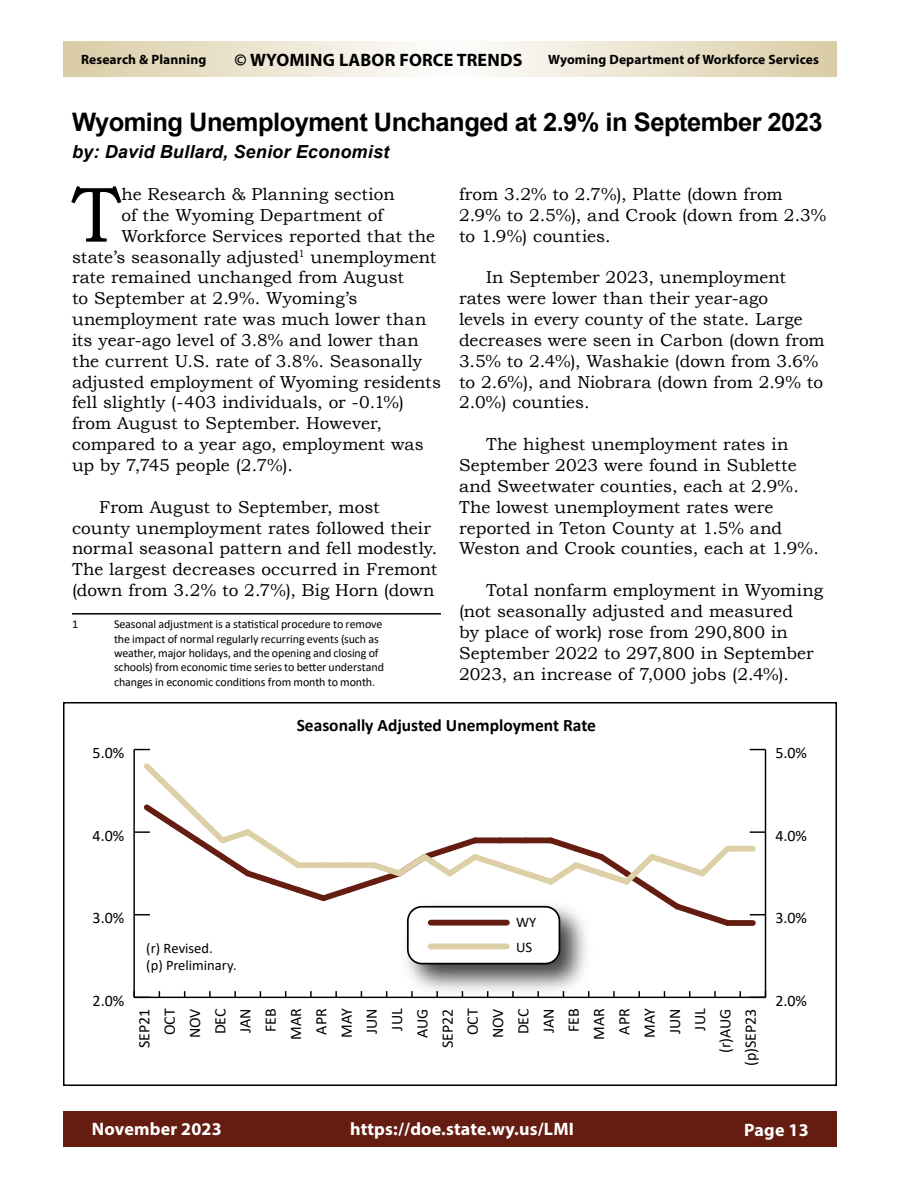
<style>
.page{position:relative;width:918px;height:1188px;background:#fff}
.page>*{position:absolute;margin:0;border:0;box-sizing:border-box;transform-origin:0 0}
.Drop_Cap{font:78.45px "Bookman Old Style";color:#000}
.Hed{font:700 25.5px "Arial";letter-spacing:-.02em;color:#000}
.t1{font:700 18px "Myriad Pro";letter-spacing:.01em;color:#fff}
.Hed-2{font:italic 700 18px "Arial";letter-spacing:.01em;color:#000}
.t2{font:700 18px "Myriad Pro";letter-spacing:.01em;color:#000}
.t3{font:700 17.4px "Calibri";color:#000}
.AlignToGrid{font:17.25px/20.9px "Bookman Old Style";letter-spacing:.005em;color:#000}
.Drop_Cap-2{font:17.25px "Bookman Old Style";letter-spacing:.005em;color:#000}
.t4{font:16.05px/25.2px "Calibri";color:#000;text-align:center}
.t5{font:14.7px/25.2px "Calibri";color:#000}
.t6{font:14.55px/17.4px "Calibri";color:#000}
.t7{font:700 13.5px "Myriad Pro";letter-spacing:.01em;color:#000}
.footnote{font:12px/14.4px "Calibri";letter-spacing:-.01em;color:#000}
</style>
<div class="page">
<svg style="left:63px;top:41px;width:774px;height:35px"></svg>
<div style="left:63px;top:1111px;width:774px;height:36px;background:#661d11"></div>
<hr style="left:72px;top:613px;width:369px;height:2px;background:#000">
<hr style="left:134px;top:997px;width:631px;height:1px;background:#000">
<svg style="left:209px;top:991px;width:2px;height:6px"></svg>
<svg style="left:234px;top:991px;width:2px;height:6px"></svg>
<svg style="left:310px;top:991px;width:2px;height:6px"></svg>
<svg style="left:335px;top:991px;width:2px;height:6px"></svg>
<svg style="left:613px;top:991px;width:2px;height:6px"></svg>
<svg style="left:714px;top:991px;width:2px;height:6px"></svg>
<hr style="left:133px;top:750px;width:2px;height:247px;background:#000">
<svg style="left:133px;top:991px;width:17px;height:7px"></svg>
<svg style="left:134px;top:749px;width:16px;height:1px"></svg>
<hr style="left:765px;top:750px;width:1px;height:247px;background:#000">
<svg style="left:750px;top:991px;width:16px;height:7px"></svg>
<svg style="left:750px;top:914px;width:15px;height:1px"></svg>
<svg style="left:750px;top:831px;width:15px;height:2px"></svg>
<svg style="left:750px;top:749px;width:16px;height:1px"></svg>
<div style="left:728px;top:920px;width:25px;height:6px;background:#651d12"></div>
<svg style="left:134px;top:758px;width:602px;height:172px"></svg>
<div style="left:728px;top:846px;width:25px;height:6px;background:#ddcfa6"></div>
<img style="left:393px;top:892px;width:205px;height:107px">
<div style="left:408px;top:907px;width:151px;height:57px;background:#fff;border-radius:14px"></div>
<div style="left:407px;top:906px;width:153px;height:58px;border:2px solid #000;border-radius:14px"></div>
<div style="left:431px;top:920px;width:76px;height:6px;background:#651d12"></div>
<div style="left:431px;top:944px;width:76px;height:5px;background:#ddcfa6"></div>
<div style="left:63px;top:702px;width:774px;height:384px;border:2px solid #000"></div>
<p class="t2" style="left:235px;top:48px;width:289px">© WYOMING LABOR FORCE TRENDS</p>
<p class="t7" style="left:81px;top:51px;width:127px">Research &amp; Planning</p>
<p class="t7" style="left:548px;top:51px;width:272px">Wyoming Department of Workforce Services</p>
<p class="Hed" style="left:72px;top:104px;width:752px">Wyoming Unemployment Unchanged at 2.9% in September 2023</p>
<p class="Hed-2" style="left:72px;top:140px;width:319px">by: David Bullard, Senior Economist</p>
<p class="Drop_Cap" style="left:72px;top:164px;width:50px">T</p>
<p class="Drop_Cap-2" style="left:121px;top:183px;width:275px">he Research &amp; Planning section</p>
<p class="AlignToGrid" style="left:459px;top:184px;width:369px">from 3.2% to 2.7%), Platte (down from<br>2.9% to 2.5%), and Crook (down from 2.3% to 1.9%) counties.</p>
<p class="AlignToGrid" style="left:459px;top:267px;width:367px;text-indent:27px">In September 2023, unemployment rates were lower than their year-ago<br>levels in every county of the state. Large decreases were seen in Carbon (down from 3.5% to 2.4%), Washakie (down from 3.6% to 2.6%), and Niobrara (down from 2.9% to 2.0%) counties.</p>
<p class="AlignToGrid" style="left:459px;top:434px;width:361px;text-indent:27px">The highest unemployment rates in September 2023 were found in Sublette and Sweetwater counties, each at 2.9%.<br>The lowest unemployment rates were reported in Teton County at 1.5% and Weston and Crook counties, each at 1.9%.</p>
<p class="AlignToGrid" style="left:459px;top:580px;width:366px;text-indent:27px">Total nonfarm employment in Wyoming (not seasonally adjusted and measured<br>by place of work) rose from 290,800 in September 2022 to 297,800 in September 2023, an increase of 7,000 jobs (2.4%).</p>
<p class="Drop_Cap-2" style="left:121px;top:204px;width:263px">of the Wyoming Department of</p>
<p class="Drop_Cap-2" style="left:121px;top:225px;width:315px">Workforce Services reported that the</p>
<p class="Drop_Cap-2" style="left:72px;top:245px;width:366px">state’s seasonally adjusted<sup>1</sup> unemployment</p>
<p class="Drop_Cap-2" style="left:72px;top:266px;width:334px">rate remained unchanged from August</p>
<p class="Drop_Cap-2" style="left:72px;top:287px;width:287px">to September at 2.9%. Wyoming’s</p>
<p class="Drop_Cap-2" style="left:72px;top:308px;width:356px">unemployment rate was much lower than</p>
<p class="Drop_Cap-2" style="left:72px;top:329px;width:348px">its year-ago level of 3.8% and lower than</p>
<p class="Drop_Cap-2" style="left:72px;top:350px;width:352px">the current U.S. rate of 3.8%. Seasonally</p>
<p class="Drop_Cap-2" style="left:72px;top:370px;width:370px">adjusted employment of Wyoming residents</p>
<p class="Drop_Cap-2" style="left:72px;top:391px;width:334px">fell slightly (-403 individuals, or -0.1%)</p>
<p class="Drop_Cap-2" style="left:72px;top:412px;width:311px">from August to September. However,</p>
<p class="Drop_Cap-2" style="left:72px;top:433px;width:353px">compared to a year ago, employment was</p>
<p class="Drop_Cap-2" style="left:72px;top:454px;width:222px">up by 7,745 people (2.7%).</p>
<p class="AlignToGrid" style="left:72px;top:496px;width:367px;text-indent:27px">From August to September, most county unemployment rates followed their normal seasonal pattern and fell modestly.<br>The largest decreases occurred in Fremont (down from 3.2% to 2.7%), Big Horn (down</p>
<p class="footnote" style="left:72px;top:617px;width:8px">1</p>
<p class="footnote" style="left:114px;top:617px;width:272px">Seasonal adjustment is a statistical procedure to remove the impact of normal regularly recurring events (such as weather, major holidays, and the opening and closing of schools) from economic time series to better understand changes in economic conditions from month to month.</p>
<p class="t4" style="left:93px;top:740px;width:33px">5.0%</p>
<p class="t3" style="left:297px;top:713px;width:301px">Seasonally Adjusted Unemployment Rate</p>
<p class="t4" style="left:775px;top:740px;width:33px">5.0%</p>
<p class="t4" style="left:93px;top:823px;width:33px">4.0%</p>
<p class="t4" style="left:775px;top:823px;width:33px">4.0%</p>
<p class="t4" style="left:93px;top:905px;width:33px">3.0%</p>
<p class="t4" style="left:93px;top:988px;width:33px">2.0%</p>
<p class="t6" style="left:146px;top:939px;width:92px">(r) Revised.<br>(p) Preliminary.</p>
<p class="t4" style="left:131px;top:1048px;width:41px;rotate:-90deg">SEP21</p>
<p class="t4" style="left:157px;top:1040px;width:33px;rotate:-90deg">OCT<br>NOV<br>DEC<br>JAN<br>FEB<br>MAR<br>APR<br>MAY<br>JUN</p>
<p class="t5" style="left:516px;top:909px;width:22px">WY<br>US</p>
<p class="t4" style="left:384px;top:1031px;width:24px;rotate:-90deg">JUL</p>
<p class="t4" style="left:409px;top:1038px;width:31px;rotate:-90deg">AUG</p>
<p class="t4" style="left:434px;top:1048px;width:41px;rotate:-90deg">SEP22</p>
<p class="t4" style="left:460px;top:1040px;width:33px;rotate:-90deg">OCT<br>NOV<br>DEC<br>JAN<br>FEB<br>MAR<br>APR<br>MAY<br>JUN</p>
<p class="t4" style="left:687px;top:1031px;width:24px;rotate:-90deg">JUL</p>
<p class="t4" style="left:712px;top:1053px;width:46px;rotate:-90deg">(r)AUG</p>
<p class="t4" style="left:737px;top:1066px;width:59px;rotate:-90deg">(p)SEP23</p>
<p class="t4" style="left:775px;top:905px;width:33px">3.0%</p>
<p class="t4" style="left:775px;top:988px;width:33px">2.0%</p>
<p class="t1" style="left:92px;top:1118px;width:131px">November 2023</p>
<p class="t1" style="left:350px;top:1118px;width:225px">https://doe.state.wy.us/LMI</p>
<p class="t1" style="left:744px;top:1118px;width:66px">Page 13</p>
</div>
